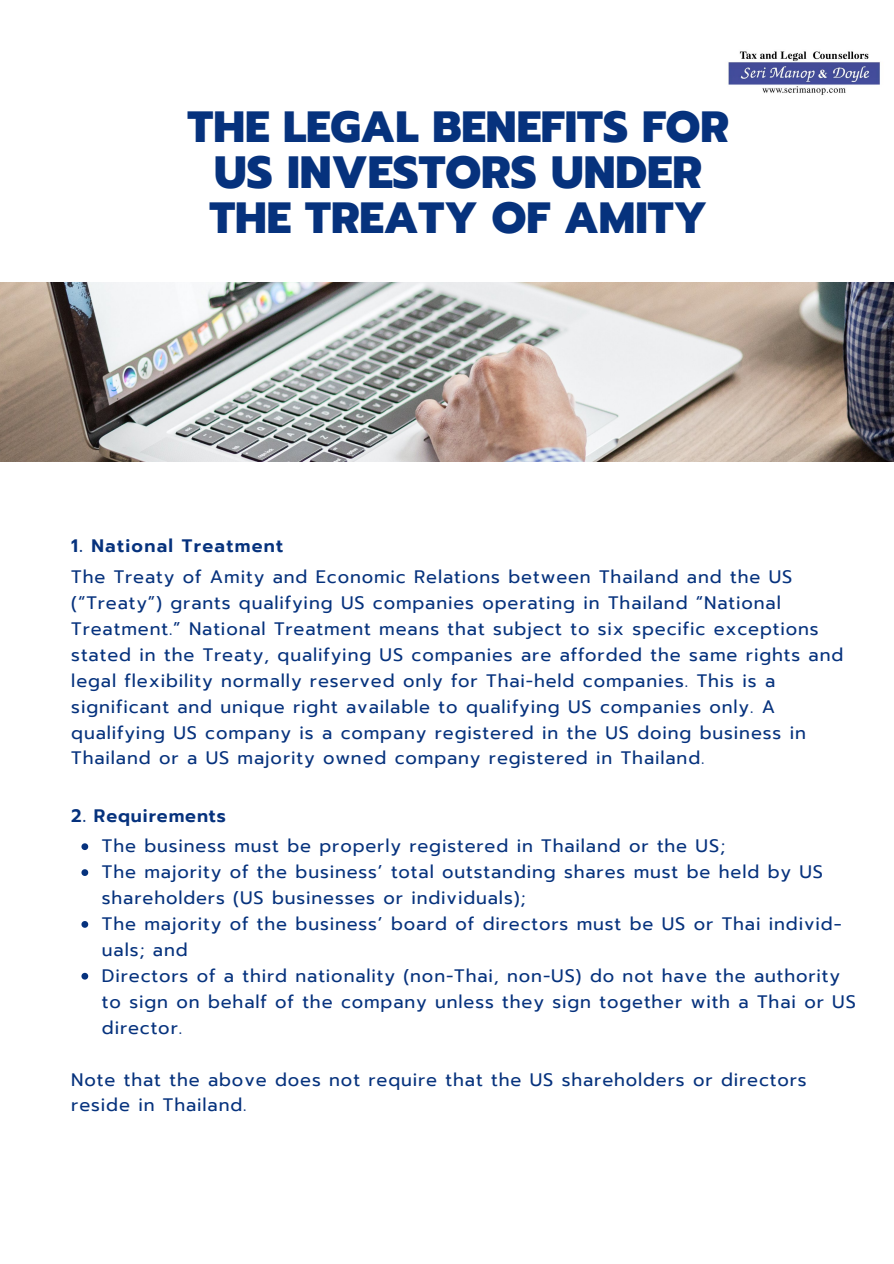
<style>
.page{position:relative;width:894px;height:1264px;background:#fff}
.page>*{position:absolute;margin:0;border:0;box-sizing:border-box;transform-origin:0 0}
.t1{font:800 45px "Prompt";color:#06327d}
.t2{font:800 43.5px "Prompt";color:#06327d}
.t3{font:18px/26px "Prompt";letter-spacing:.05em;color:#06327d}
.t4{font:600 18px "Prompt";letter-spacing:.07em;color:#06327d}
.t5{font:600 18px "Prompt";letter-spacing:.05em;color:#06327d}
.s1{font-weight:300}
</style>
<div class="page">
<img style="left:0;top:282px;width:893px;height:179px">
<img style="left:728px;top:51px;width:152px;height:44px">
<svg style="left:81px;top:843px;width:7px;height:7px"></svg>
<svg style="left:81px;top:869px;width:7px;height:7px"></svg>
<svg style="left:81px;top:921px;width:7px;height:6px"></svg>
<svg style="left:81px;top:972px;width:7px;height:7px"></svg>
<p class="t2" style="left:187px;top:95px;width:543px">THE LEGAL BENEFITS FOR</p>
<p class="t1" style="left:214px;top:139px;width:489px">US INVESTORS UNDER</p>
<p class="t2" style="left:209px;top:186px;width:499px">THE TREATY OF AMITY</p>
<p class="t4" style="left:71px;top:532px;width:213px">1. National Treatment</p>
<p class="t3" style="left:71px;top:564px;width:773px">The Treaty of Amity and Economic Relations between Thailand and the US (“Treaty”) grants qualifying US companies operating in Thailand “National Treatment.” National Treatment means that subject to six specific exceptions stated in the Treaty, qualifying US companies are afforded the same rights and legal flexibility normally reserved only for Thai-held companies. This is a significant and unique right available to qualifying US companies only. A qualifying US company is a company registered in the US doing business in Thailand or a US majority owned company registered in Thailand<span class="s1">.</span></p>
<p class="t5" style="left:71px;top:802px;width:156px">2. Requirements</p>
<p class="t3" style="left:102px;top:833px;width:624px">The business must be properly registered in Thailand or the US;</p>
<p class="t3" style="left:102px;top:859px;width:722px">The majority of the business’ total outstanding shares must be held by US shareholders (US businesses or individuals);</p>
<p class="t3" style="left:102px;top:911px;width:741px">The majority of the business’ board of directors must be US or Thai individ‐ uals; and</p>
<p class="t3" style="left:102px;top:962px;width:755px">Directors of a third nationality (non-Thai, non-US) do not have the authority to sign on behalf of the company unless they sign together with a Thai or US director.</p>
<p class="t3" style="left:71px;top:1066px;width:736px">Note that the above does not require that the US shareholders or directors reside in Thailand.</p>
</div>
